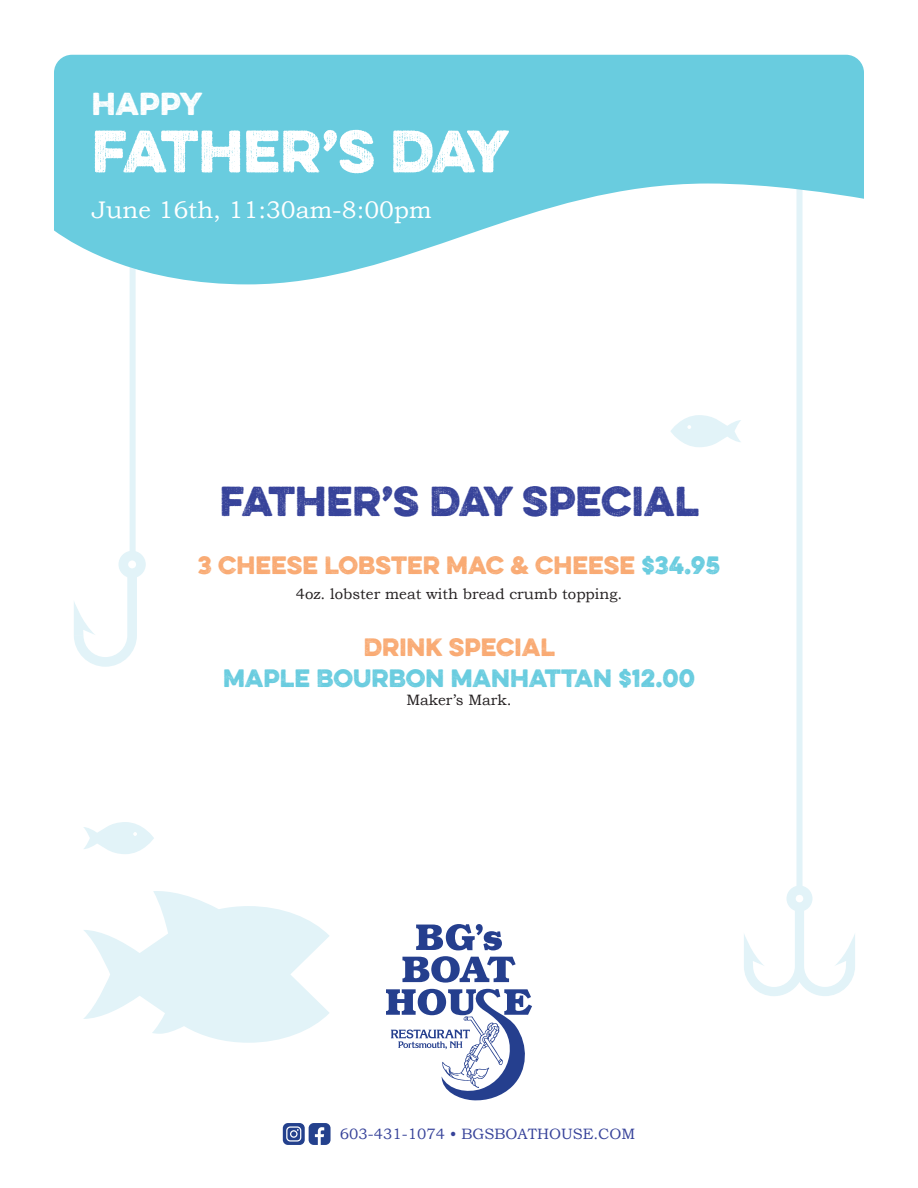
<style>
.page{position:relative;width:918px;height:1188px;background:#fff}
.page>*{position:absolute;margin:0;border:0;box-sizing:border-box;transform-origin:0 0}
.t1{font:700 53.25px "Eveleth";letter-spacing:-.05em;color:#fff}
.t2{font:700 37.5px "Eveleth";color:#37439a}
.t3{font:700 28.5px "Eveleth";color:#fff}
.t4{font:24px "Bookman Old Style";color:#fff}
.t5{font:700 22.5px/31.5px "Eveleth";color:#69ccdf;text-align:center}
.t6{font:700 22.5px "Eveleth";color:#f9aa73}
.t7{font:15px "Bookman Old Style";color:#231f20}
.t8{font:15px "Bookman Old Style";color:#37439a}
.s1{color:#69ccdf}
.s2{color:#f9aa73}
</style>
<div class="page">
<svg style="left:83px;top:891px;width:246px;height:152px"></svg>
<svg style="left:402px;top:956px;width:114px;height:27px"></svg>
<svg style="left:416px;top:924px;width:86px;height:26px"></svg>
<svg style="left:386px;top:989px;width:146px;height:112px"></svg>
<svg style="left:283px;top:1123px;width:48px;height:22px"></svg>
<svg style="left:74px;top:551px;width:72px;height:116px"></svg>
<div style="left:796px;top:184px;width:6px;height:707px;background:#e2f3f8"></div>
<div style="left:130px;top:251px;width:6px;height:305px;background:#e2f3f8"></div>
<svg style="left:54px;top:55px;width:810px;height:229px;fill:#69ccdf"></svg>
<svg style="left:83px;top:822px;width:71px;height:32px"></svg>
<svg style="left:670px;top:415px;width:71px;height:32px"></svg>
<svg style="left:744px;top:886px;width:111px;height:110px"></svg>
<p class="t3" style="left:92px;top:82px;width:112px">HAPPY</p>
<p class="t1" style="left:92px;top:110px;width:419px">FATHER’S DAY</p>
<p class="t4" style="left:92px;top:196px;width:341px">June 16th, 11:30am-8:00pm</p>
<p class="t2" style="left:220px;top:472px;width:481px">FATHER’S DAY SPECIAL</p>
<p class="t6" style="left:198px;top:548px;width:524px">3 CHEESE LOBSTER MAC &amp; CHEESE <span class="s1">$34.95</span></p>
<p class="t7" style="left:296px;top:585px;width:328px">4oz. lobster meat with bread crumb topping.</p>
<p class="t5" style="left:223px;top:630px;width:473px"><span class="s2">DRINK SPECIAL<br></span>MAPLE BOURBON MANHATTAN $12.00</p>
<p class="t7" style="left:406px;top:691px;width:107px">Maker’s Mark.</p>
<p class="t8" style="left:340px;top:1126px;width:297px">603-431-1074 • BGSBOATHOUSE.COM</p>
</div>
